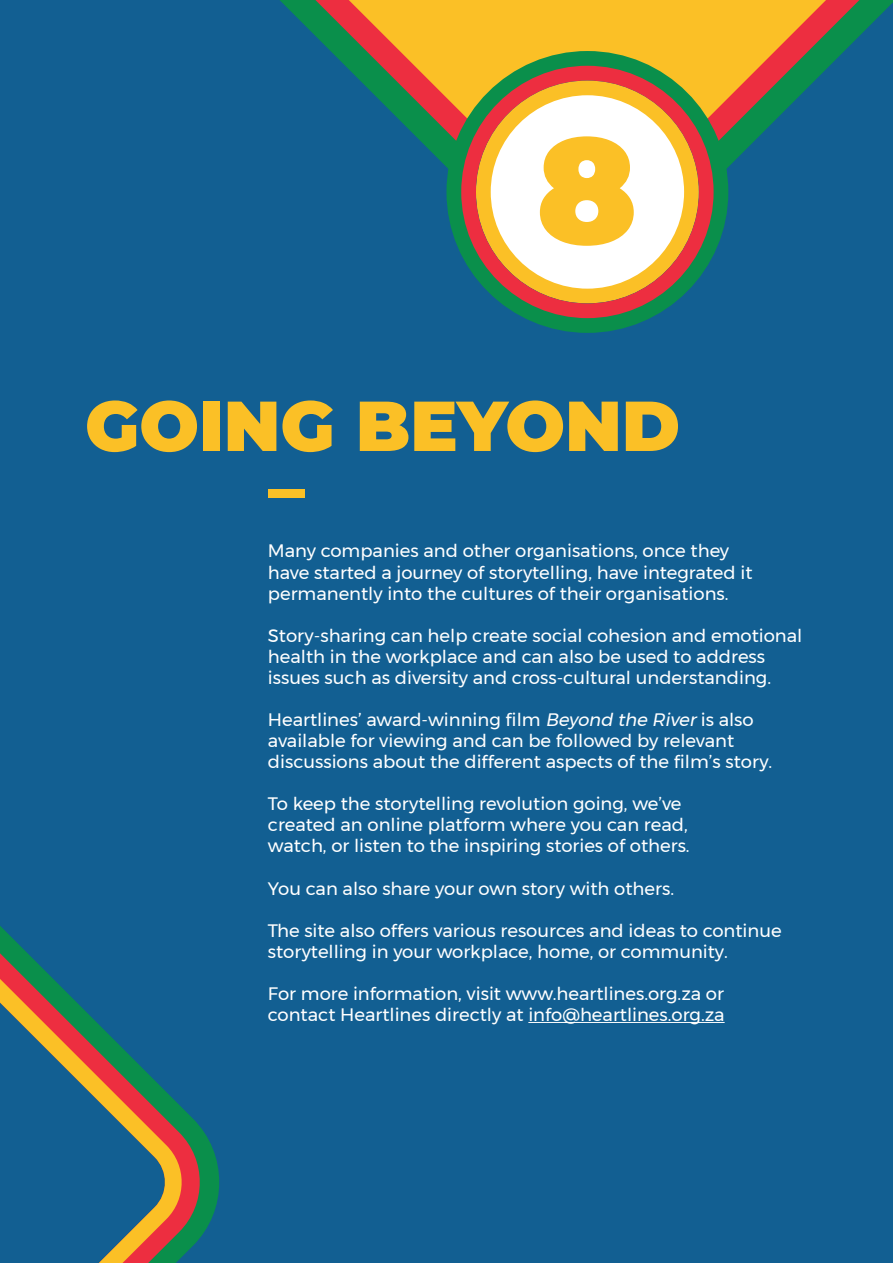
<style>
.page{position:relative;width:893px;height:1263px;background:#125f92}
.page>*{position:absolute;margin:0;border:0;box-sizing:border-box;transform-origin:0 0}
.t1{font:900 149.4px "Montserrat";color:#fbc026}
.t2{font:900 70.5px "Montserrat";color:#fbc026}
.t3{font:18px/21px "Montserrat";color:#fff}
.s1{font-style:italic}
</style>
<div class="page">
<svg style="left:476px;top:243px;width:243px;height:28px"></svg>
<svg style="left:280px;top:0;width:613px;height:210px"></svg>
<hr style="left:528px;top:1022px;width:197px;height:1px;background:#fff">
<div style="left:476px;top:81px;width:223px;height:222px;background:#fff;border-radius:50%"></div>
<div style="left:476px;top:81px;width:223px;height:222px;border:15px solid #fbc026;border-radius:50%"></div>
<div style="left:446px;top:51px;width:282px;height:282px;border:29px solid #0a8f4b;border-radius:50%"></div>
<div style="left:461px;top:66px;width:253px;height:252px;border:15px solid #ed2e40;border-radius:50%"></div>
<div style="left:268px;top:489px;width:36px;height:8px;background:#fbc026"></div>
<svg style="left:207px;top:1137px;width:13px;height:90px"></svg>
<svg style="left:187px;top:1113px;width:20px;height:139px;fill:#0a8f4b"></svg>
<svg style="left:0;top:926px;width:187px;height:337px"></svg>
<h1 class="t1" style="left:536px;top:78px;width:103px">8</h1>
<h2 class="t2" style="left:85px;top:373px;width:596px">GOING BEYOND</h2>
<p class="t3" style="left:268px;top:540px;width:486px">Many companies and other organisations, once they have started a journey of storytelling, have integrated it permanently into the cultures of their organisations.</p>
<p class="t3" style="left:268px;top:625px;width:536px">Story-sharing can help create social cohesion and emotional health in the workplace and can also be used to address issues such as diversity and cross-cultural understanding.</p>
<p class="t3" style="left:268px;top:709px;width:506px">Heartlines’ award-winning film <span class="s1">Beyond the River</span>is also available for viewing and can be followed by relevant discussions about the different aspects of the film’s story.</p>
<p class="t3" style="left:268px;top:793px;width:423px">To keep the storytelling revolution going, we’ve created an online platform where you can read, watch, or listen to the inspiring stories of others.</p>
<p class="t3" style="left:268px;top:877px;width:408px">You can also share your own story with others.</p>
<p class="t3" style="left:268px;top:920px;width:515px">The site also offers various resources and ideas to continue storytelling in your workplace, home, or community.</p>
<p class="t3" style="left:268px;top:983px;width:458px">For more information, visit www.heartlines.org.za or contact Heartlines directly at info@heartlines.org.za</p>
</div>
